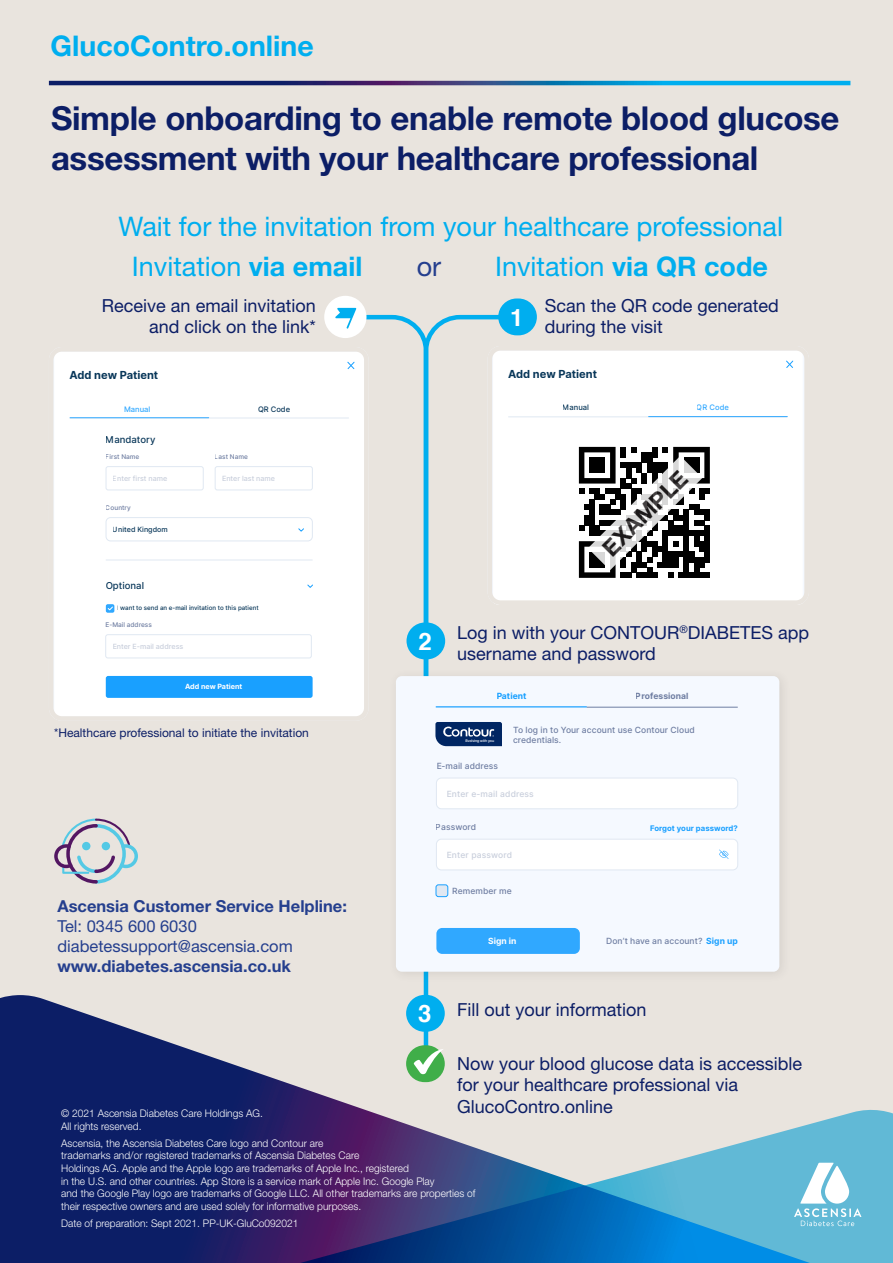
<style>
.page{position:relative;width:893px;height:1263px;background:#e9e4de}
.page>*{position:absolute;margin:0;border:0;box-sizing:border-box;transform-origin:0 0}
.t1{font:700 33px/39.6px "Helvetica Neue LT Std";letter-spacing:-.01em;color:#0c1e66}
.t2{font:700 28.5px "Helvetica Neue LT Std";color:#00aeef}
.t3{font:27px "Helvetica Neue LT Std";color:#00aeef}
.t4{font:27px "Helvetica Neue LT Std";color:#253f8e}
.t5{font:700 24px "Helvetica";color:#fff}
.t6{font:700 22.8px "Helvetica Neue LT Std";color:#231f20}
.t7{font:18px/21.6px "Helvetica Neue LT Std";color:#0c1e66}
.t8{font:700 16.5px "Helvetica Neue LT Pro";color:#253f8e}
.t9{font:16.5px "Helvetica Neue LT Pro";color:#253f8e}
.t10{font:700 14.55px "Inter";letter-spacing:.005em;color:#0a385a}
.t11{font:12px "Helvetica Neue LT Std";color:#0c1e66}
.t12{font:700 11.1px "Inter";color:#0a385a}
.t13{font:300 10.5px/12.6px "Helvetica Neue LT Std";color:#fff}
.t14{font:500 9.6px "Inter";color:#0a385a}
.t15{font:500 8.55px/10.2px "Inter";letter-spacing:.005em;color:#6f7ea2}
.t16{font:500 8.55px "Inter";letter-spacing:.015em;color:#c9cfdc}
.t17{font:700 8.55px "Inter";letter-spacing:.005em;color:#6f7ea2}
.t18{font:700 8.55px "Inter";letter-spacing:.005em;color:#19a0ff}
.t19{font:700 8.55px "Inter";letter-spacing:.005em;color:#fff}
.t20{font:700 7.65px "Inter";letter-spacing:.005em;color:#19a0ff}
.t21{font:500 7.65px "Inter";color:#0a385a}
.t22{font:500 7.65px "Inter";color:#30a8ff}
.t23{font:500 7.2px "Inter";color:#c9cfdc}
.t24{font:500 7.2px "Inter";color:#0a385a}
.t25{font:700 7.2px "Inter";color:#fff}
.t26{font:500 7.05px "Inter";color:#c9cfdc}
.t27{font:500 6.45px "Inter";color:#6f7ea2}
.t28{font:500 6.15px "Inter";color:#0a385a}
.t29{font:500 3.6px "Helvetica Neue";letter-spacing:-.01em;color:#fff}
.s1{font-weight:700}
.s2{font-weight:700;color:#19a0ff}
</style>
<div class="page">
<svg style="left:0;top:995px;width:445px;height:107px"></svg>
<svg style="left:0;top:1102px;width:893px;height:161px"></svg>
<svg style="left:49px;top:81px;width:801px;height:4px;background:#155799"></svg>
<svg style="left:794px;top:1163px;width:67px;height:63px;background:#99d1e4"></svg>
<svg style="left:54px;top:819px;width:84px;height:64px"></svg>
<div style="left:529px;top:352px;width:274px;height:247px;background:#fff"></div>
<svg style="left:785px;top:360px;width:9px;height:9px"></svg>
<hr style="left:508px;top:417px;width:279px;height:1px;background:#e0e8f2">
<hr style="left:649px;top:416px;width:138px;height:1px;background:#30a8ff">
<div style="left:488px;top:346px;width:321px;height:259px;border:5px solid #e9e4de;border-radius:11px"></div>
<div style="left:55px;top:353px;width:308px;height:362px;background:#fff"></div>
<div style="left:106px;top:676px;width:207px;height:22px;background:#19a0ff;border-radius:2px"></div>
<svg style="left:346px;top:361px;width:9px;height:9px"></svg>
<svg style="left:306px;top:584px;width:8px;height:5px"></svg>
<hr style="left:106px;top:560px;width:207px;height:1px;background:#e0e8f2">
<div style="left:106px;top:467px;width:97px;height:23px;background:#fff;border-radius:2px"></div>
<div style="left:106px;top:466px;width:97px;height:24px;border:1px solid #e0e8f2;border-radius:2px"></div>
<div style="left:215px;top:467px;width:97px;height:23px;background:#fff;border-radius:2px"></div>
<div style="left:215px;top:466px;width:98px;height:24px;border:1px solid #e0e8f2;border-radius:2px"></div>
<div style="left:106px;top:518px;width:206px;height:23px;background:#fff;border-radius:5px"></div>
<div style="left:106px;top:517px;width:207px;height:24px;border:1px solid #e0e8f2;border-radius:5px"></div>
<svg style="left:298px;top:528px;width:6px;height:4px"></svg>
<hr style="left:70px;top:418px;width:279px;height:1px;background:#e0e8f2">
<hr style="left:70px;top:417px;width:139px;height:1px;background:#30a8ff">
<div style="left:106px;top:635px;width:205px;height:23px;background:#fff;border-radius:2px"></div>
<div style="left:105px;top:634px;width:207px;height:24px;border:1px solid #e0e8f2;border-radius:2px"></div>
<div style="left:106px;top:604px;width:8px;height:9px;background:#30a8ff;border-radius:2px"></div>
<svg style="left:107px;top:606px;width:6px;height:5px"></svg>
<div style="left:49px;top:347px;width:320px;height:374px;border:5px solid #e9e4de;border-radius:11px"></div>
<div style="left:324px;top:296px;width:42px;height:42px;background:#fff;border-radius:50%"></div>
<svg style="left:421px;top:314px;width:108px;height:745px"></svg>
<div style="left:406px;top:622px;width:39px;height:37px;background:#00aeef;border-radius:18px"></div>
<div style="left:406px;top:995px;width:39px;height:37px;background:#00aeef;border-radius:18px"></div>
<div style="left:406px;top:1045px;width:39px;height:37px;background:#40ae49;border-radius:18px"></div>
<div style="left:388px;top:668px;width:404px;height:316px;background:#e5e0db"></div>
<div style="left:396px;top:676px;width:383px;height:296px;background:#f5f9ff"></div>
<hr style="left:436px;top:706px;width:151px;height:1px;background:#19a0ff">
<hr style="left:587px;top:707px;width:151px;height:1px;background:#6f7ea2">
<div style="left:436px;top:778px;width:302px;height:31px;background:#fff;border-radius:5px"></div>
<div style="left:436px;top:778px;width:302px;height:31px;border:1px solid #e0e8f2;border-radius:5px"></div>
<div style="left:436px;top:839px;width:302px;height:31px;background:#fff;border-radius:5px"></div>
<div style="left:436px;top:839px;width:302px;height:31px;border:1px solid #e0e8f2;border-radius:5px"></div>
<div style="left:436px;top:928px;width:144px;height:26px;background:#30a8ff;border-radius:6px"></div>
<svg style="left:719px;top:849px;width:9px;height:10px"></svg>
<div style="left:436px;top:885px;width:12px;height:12px;background:#e0e8f2;border-radius:2px"></div>
<div style="left:436px;top:884px;width:12px;height:13px;border:1px solid #19a0ff;border-radius:2px"></div>
<svg style="left:435px;top:722px;width:67px;height:24px;background:#224378"></svg>
<svg style="left:413px;top:1049px;width:31px;height:26px"></svg>
<svg style="left:335px;top:308px;width:21px;height:21px"></svg>
<div style="left:498px;top:298px;width:39px;height:37px;background:#00aeef;border-radius:18px"></div>
<svg style="left:579px;top:447px;width:131px;height:131px;background:#868686"></svg>
<p class="t2" style="left:51px;top:29px;width:265px">GlucoContro.online</p>
<p class="t1" style="left:51px;top:98px;width:790px">Simple onboarding to enable remote blood glucose assessment with your healthcare professional</p>
<p class="t3" style="left:118px;top:210px;width:666px">Wait for the invitation from your healthcare professional</p>
<p class="t3" style="left:132px;top:250px;width:232px">Invitation <span class="s1">via email</span></p>
<p class="t4" style="left:417px;top:250px;width:26px">or</p>
<p class="t3" style="left:495px;top:250px;width:275px">Invitation <span class="s1">via QR code</span></p>
<p class="t7" style="left:102px;top:294px;width:215px;text-align:right">Receive an email invitation and click on the link*</p>
<p class="t12" style="left:70px;top:367px;width:90px">Add new Patient</p>
<p class="t22" style="left:124px;top:403px;width:28px">Manual</p>
<p class="t21" style="left:258px;top:403px;width:34px">QR Code</p>
<p class="t14" style="left:106px;top:432px;width:51px">Mandatory</p>
<p class="t27" style="left:106px;top:452px;width:35px">First Name</p>
<p class="t27" style="left:215px;top:452px;width:35px">Last Name</p>
<p class="t23" style="left:113px;top:473px;width:56px">Enter first name</p>
<p class="t23" style="left:222px;top:473px;width:55px">Enter last name</p>
<p class="t27" style="left:106px;top:503px;width:27px">Country</p>
<p class="t24" style="left:113px;top:524px;width:56px">United Kingdom</p>
<p class="t14" style="left:106px;top:578px;width:40px">Optional</p>
<p class="t28" style="left:117px;top:604px;width:143px">I want to send an e-mail invitation to this patient</p>
<p class="t27" style="left:105px;top:620px;width:48px">E-Mail address</p>
<p class="t26" style="left:113px;top:641px;width:72px">Enter E-mail address</p>
<p class="t25" style="left:185px;top:681px;width:59px">Add new Patient</p>
<p class="t11" style="left:54px;top:726px;width:256px">*Healthcare professional to initiate the invitation</p>
<p class="t8" style="left:57px;top:896px;width:291px">Ascensia Customer Service Helpline:</p>
<p class="t9" style="left:57px;top:916px;width:141px">Tel: 0345 600 6030</p>
<p class="t9" style="left:57px;top:936px;width:237px">diabetessupport@ascensia.com</p>
<p class="t8" style="left:57px;top:955px;width:235px">www.diabetes.ascensia.co.uk</p>
<p class="t5" style="left:510px;top:298px;width:15px">1</p>
<p class="t7" style="left:545px;top:294px;width:236px">Scan the QR code generated during the visit</p>
<p class="t12" style="left:508px;top:365px;width:90px">Add new Patient</p>
<p class="t21" style="left:563px;top:402px;width:28px">Manual</p>
<p class="t22" style="left:697px;top:402px;width:34px">QR Code</p>
<h3 class="t6" style="left:596px;top:542px;width:111px;rotate:-45deg">EXAMPLE</h3>
<p class="t7" style="left:457px;top:621px;width:354px">Log in with your CONTOUR<sup>®</sup>DIABETES app username and password</p>
<h3 class="t10" style="left:435px;top:625px;width:139px">Sign in to Ascensia</h3>
<p class="t28" style="left:545px;top:629px;width:198px">Have the patient read the QR code to enable patient’s data sharing</p>
<p class="t5" style="left:419px;top:622px;width:15px">2</p>
<p class="t18" style="left:496px;top:690px;width:32px">Patient</p>
<p class="t17" style="left:636px;top:690px;width:54px">Professional</p>
<p class="t29" style="left:465px;top:737px;width:30px">Evolving with you</p>
<p class="t15" style="left:436px;top:761px;width:63px">E-mail address</p>
<p class="t15" style="left:513px;top:724px;width:183px">To log in to Your account use Contour Cloud credentials.</p>
<p class="t16" style="left:447px;top:788px;width:89px">Enter e-mail address</p>
<p class="t15" style="left:436px;top:822px;width:42px">Password</p>
<p class="t20" style="left:650px;top:822px;width:89px">Forgot your password?</p>
<p class="t16" style="left:447px;top:849px;width:67px">Enter password</p>
<p class="t15" style="left:452px;top:885px;width:61px">Remember me</p>
<p class="t19" style="left:488px;top:935px;width:30px">Sign in</p>
<p class="t15" style="left:606px;top:935px;width:133px">Don’t have an account? <span class="s2">Sign up</span></p>
<p class="t7" style="left:457px;top:999px;width:191px">Fill out your information</p>
<p class="t7" style="left:457px;top:1052px;width:347px">Now your blood glucose data is accessible for your healthcare professional via<br>GlucoContro.online</p>
<p class="t5" style="left:418px;top:994px;width:15px">3</p>
<p class="t13" style="left:61px;top:1107px;width:203px">© 2021 Ascensia Diabetes Care Holdings AG.<br>All rights reserved.</p>
<p class="t13" style="left:61px;top:1136px;width:416px">Ascensia, the Ascensia Diabetes Care logo and Contour are<br>trademarks and/or registered trademarks of Ascensia Diabetes Care<br>Holdings AG. Apple and the Apple logo are trademarks of Apple Inc., registered<br>in the U.S. and other countries. App Store is a service mark of Apple Inc. Google Play<br>and the Google Play logo are trademarks of Google LLC. All other trademarks are properties of their respective owners and are used solely for informative purposes.</p>
<p class="t13" style="left:61px;top:1216px;width:239px">Date of preparation: Sept 2021. PP-UK-GluCo092021</p>
</div>
